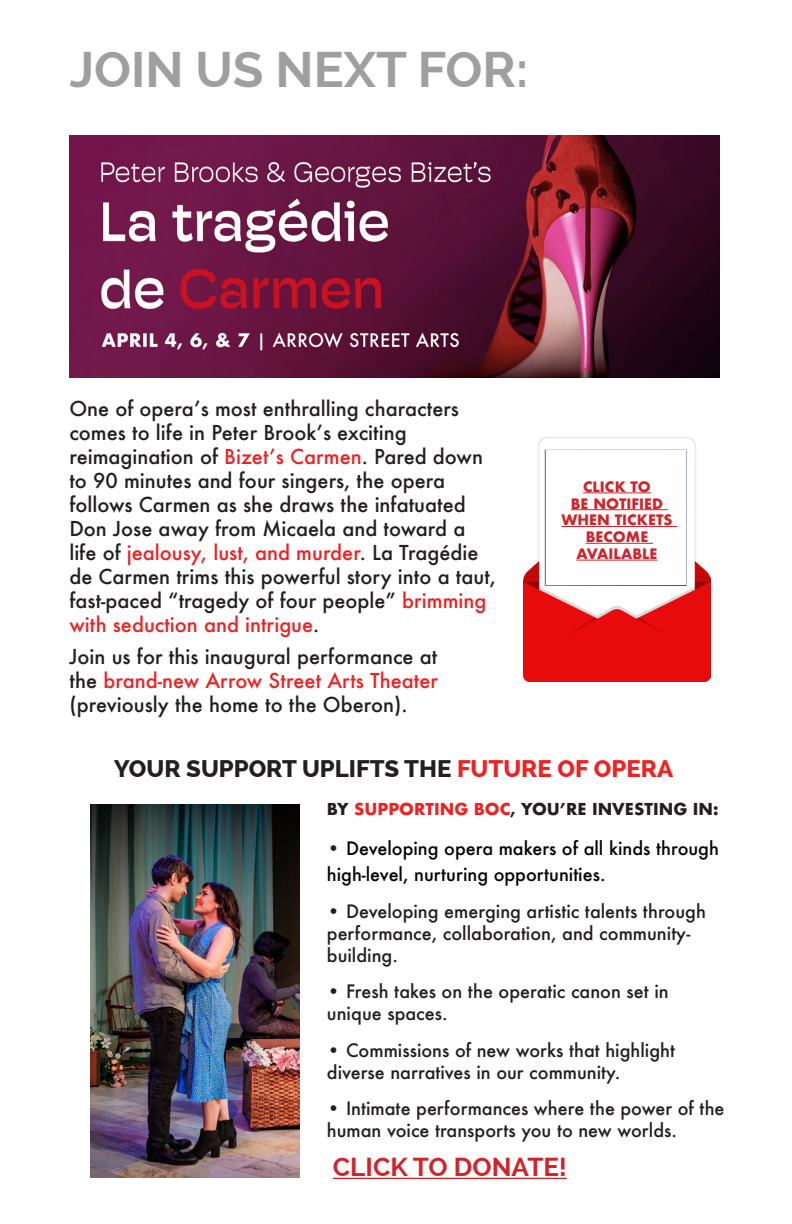
<style>
.page{position:relative;width:792px;height:1224px;background:#fff}
.page>*{position:absolute;margin:0;border:0;box-sizing:border-box;transform-origin:0 0}
.t1{font:700 50px "Raleway";color:#9f9f9f}
.t2{font:700 26px "Raleway";color:#d1232a}
.t3{font:800 24px "Raleway";color:#231f20}
.t4{font:500 20px/24px "Futura";color:#231f20}
.t5{font:500 18px/22px "Futura";color:#231f20}
.t6{font:500 18px/26px "Futura";color:#040503}
.t7{font:700 16px "Futura";color:#231f20}
.t8{font:700 14px/16.8px "Futura";color:#d1232a;text-align:center}
.s1{color:#ee2123}
.s2{color:#231f20}
</style>
<div class="page">
<img style="left:69px;top:136px;width:651px;height:242px">
<hr style="left:333px;top:1178px;width:234px;height:1px;background:#d1232a">
<img style="left:524px;top:438px;width:187px;height:243px">
<div style="left:545px;top:450px;width:141px;height:136px;background:#fff;border:2px solid #fff"></div>
<hr style="left:583px;top:493px;width:68px;height:1px;background:#d1232a">
<hr style="left:571px;top:509px;width:97px;height:1px;background:#d1232a">
<hr style="left:562px;top:526px;width:115px;height:1px;background:#d1232a">
<hr style="left:586px;top:543px;width:67px;height:1px;background:#d1232a">
<hr style="left:577px;top:560px;width:81px;height:1px;background:#d1232a">
<img style="left:91px;top:804px;width:209px;height:374px">
<p class="t1" style="left:69px;top:41px;width:461px">JOIN US NEXT FOR:</p>
<p class="t4" style="left:69px;top:397px;width:428px">One of opera’s most enthralling characters comes to life in Peter Brook’s exciting reimagination of <span class="s1">Bizet’s Carmen</span>. Pared down to 90 minutes and four singers, the opera follows Carmen as she draws the infatuated Don Jose away from Micaela and toward a life of <span class="s1">jealousy, lust, and murder</span>. La Tragédie de Carmen trims this powerful story into a taut, fast-paced “tragedy of four people” <span class="s1">brimming with seduction and intrigue</span>.</p>
<p class="t4" style="left:69px;top:644px;width:370px;text-align:justify">Join us for this inaugural performance at the <span class="s1">brand-new Arrow Street Arts Theater </span>(previously the home to the Oberon).</p>
<p class="t8" style="left:583px;top:478px;width:69px">CLICK TO</p>
<p class="t8" style="left:562px;top:495px;width:113px">BE NOTIFIED<br>WHEN TICKETS<br>BECOME<br>AVAILABLE</p>
<p class="t3" style="left:114px;top:755px;width:560px">YOUR SUPPORT UPLIFTS THE <span class="s1">FUTURE OF OPERA</span></p>
<p class="t7" style="left:327px;top:798px;width:393px">BY <span class="s1">SUPPORTING BOC</span>, YOU’RE INVESTING IN:</p>
<p class="t6" style="left:327px;top:836px;width:394px"><span class="s2">•</span> Developing opera makers of all kinds through high-level, nurturing opportunities.</p>
<p class="t5" style="left:327px;top:900px;width:381px">• Developing emerging artistic talents through performance, collaboration, and community&shy;building.</p>
<p class="t5" style="left:327px;top:980px;width:343px">• Fresh takes on the operatic canon set in unique spaces.</p>
<p class="t5" style="left:327px;top:1039px;width:350px">• Commissions of new works that highlight diverse narratives in our community.</p>
<p class="t5" style="left:327px;top:1097px;width:399px">• Intimate performances where the power of the human voice transports you to new worlds.</p>
<p class="t2" style="left:333px;top:1152px;width:235px">CLICK TO DONATE!</p>
</div>
